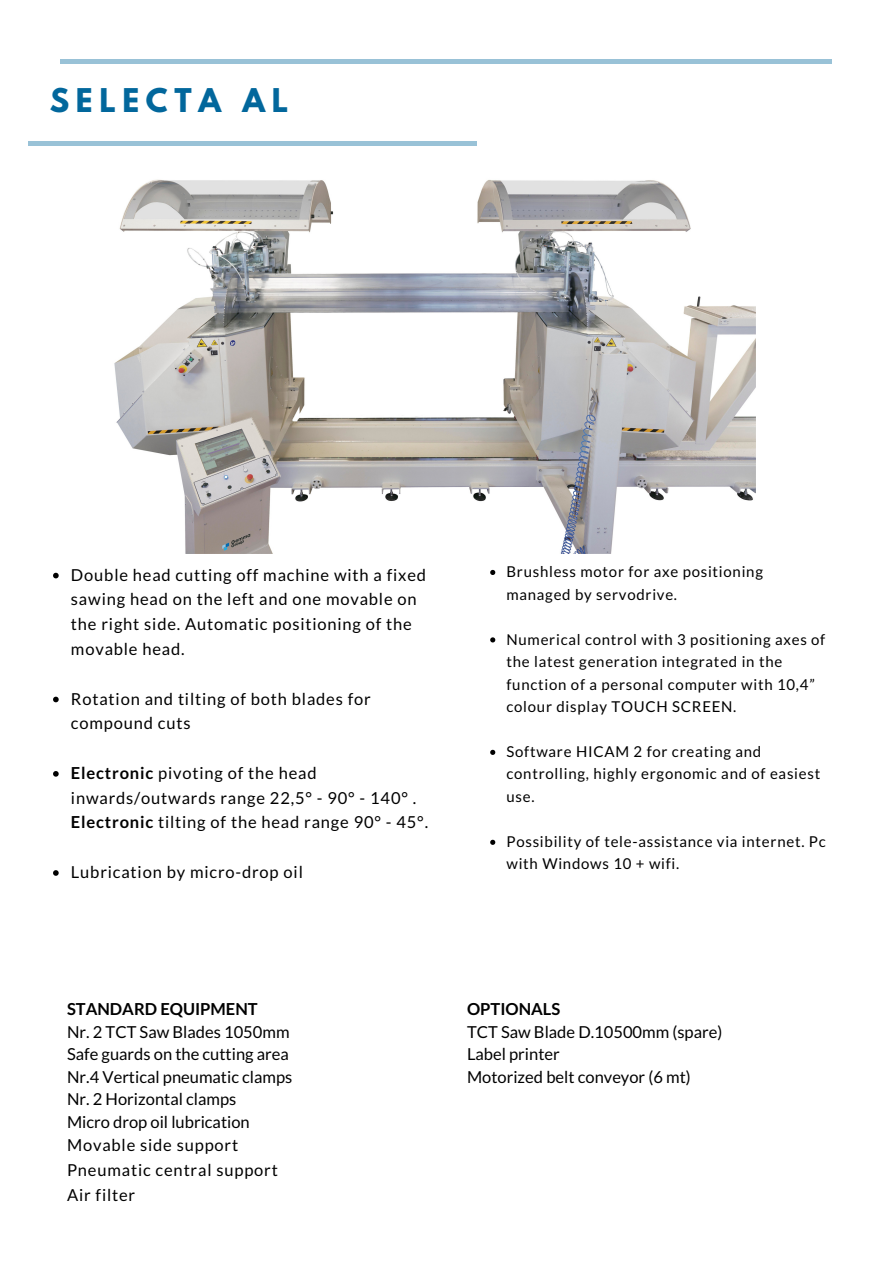
<style>
.page{position:relative;width:894px;height:1264px;background:#fff}
.page>*{position:absolute;margin:0;border:0;box-sizing:border-box;transform-origin:0 0}
.t1{font:700 28.95px "League Spartan";letter-spacing:.23em;color:#02679c}
.t2{font:16.5px/24.8px "Lato";letter-spacing:.05em;color:#000}
.t3{font:16.5px "Lato";color:#000}
.t4{font:700 16.5px "Lato";color:#000}
.t5{font:15px/22.5px "Lato";letter-spacing:.05em;color:#000}
.s1{font-weight:700}
</style>
<div class="page">
<hr style="left:60px;top:60px;width:771px;height:3px;background:#02679c">
<div style="left:29px;top:141px;width:448px;height:5px;background:#99c2d7"></div>
<img style="left:114px;top:179px;width:641px;height:374px">
<svg style="left:53px;top:572px;width:6px;height:6px"></svg>
<svg style="left:53px;top:696px;width:6px;height:6px"></svg>
<svg style="left:53px;top:771px;width:6px;height:5px"></svg>
<svg style="left:53px;top:870px;width:6px;height:5px"></svg>
<svg style="left:490px;top:570px;width:5px;height:5px"></svg>
<svg style="left:490px;top:637px;width:5px;height:5px"></svg>
<svg style="left:490px;top:749px;width:5px;height:6px"></svg>
<svg style="left:490px;top:839px;width:5px;height:5px"></svg>
<p class="t1" style="left:50px;top:86px;width:240px">SELECTA AL</p>
<p class="t2" style="left:71px;top:562px;width:356px">Double head cutting off machine with a fixed sawing head on the left and one movable on the right side. Automatic positioning of the movable head.</p>
<p class="t2" style="left:71px;top:685px;width:301px">Rotation and tilting of both blades for compound cuts</p>
<p class="t2" style="left:71px;top:760px;width:358px"><span class="s1">Electronic</span> pivoting of the head inwards/outwards range 22,5° - 90° - 140° .<br><span class="s1">Electronic</span> tilting of the head range 90° - 45°.</p>
<p class="t2" style="left:71px;top:859px;width:233px">Lubrication by micro-drop oil</p>
<p class="t5" style="left:506px;top:560px;width:258px">Brushless motor for axe positioning managed by servodrive.</p>
<p class="t5" style="left:506px;top:627px;width:320px">Numerical control with 3 positioning axes of the latest generation integrated in the function of a personal computer with 10,4” colour display TOUCH SCREEN.</p>
<p class="t5" style="left:506px;top:740px;width:315px">Software HICAM 2 for creating and controlling, highly ergonomic and of easiest use.</p>
<p class="t5" style="left:506px;top:829px;width:321px">Possibility of tele-assistance via internet. Pc with Windows 10 + wifi.</p>
<p class="t4" style="left:67px;top:998px;width:192px">STANDARD EQUIPMENT</p>
<p class="t3" style="left:67px;top:1021px;width:224px">Nr. 2 TCT Saw Blades 1050mm</p>
<p class="t3" style="left:67px;top:1043px;width:223px">Safe guards on the cutting area</p>
<p class="t3" style="left:67px;top:1066px;width:227px">Nr.4 Vertical pneumatic clamps</p>
<p class="t3" style="left:67px;top:1088px;width:171px">Nr. 2 Horizontal clamps</p>
<p class="t3" style="left:67px;top:1111px;width:184px">Micro drop oil lubrication</p>
<p class="t2" style="left:67px;top:1132px;width:173px">Movable side support</p>
<p class="t2" style="left:67px;top:1157px;width:212px">Pneumatic central support</p>
<p class="t2" style="left:67px;top:1182px;width:70px">Air filter</p>
<p class="t4" style="left:467px;top:998px;width:95px">OPTIONALS</p>
<p class="t3" style="left:467px;top:1021px;width:257px">TCT Saw Blade D.10500mm (spare)</p>
<p class="t3" style="left:467px;top:1043px;width:94px">Label printer</p>
<p class="t3" style="left:467px;top:1066px;width:225px">Motorized belt conveyor (6 mt)</p>
</div>
